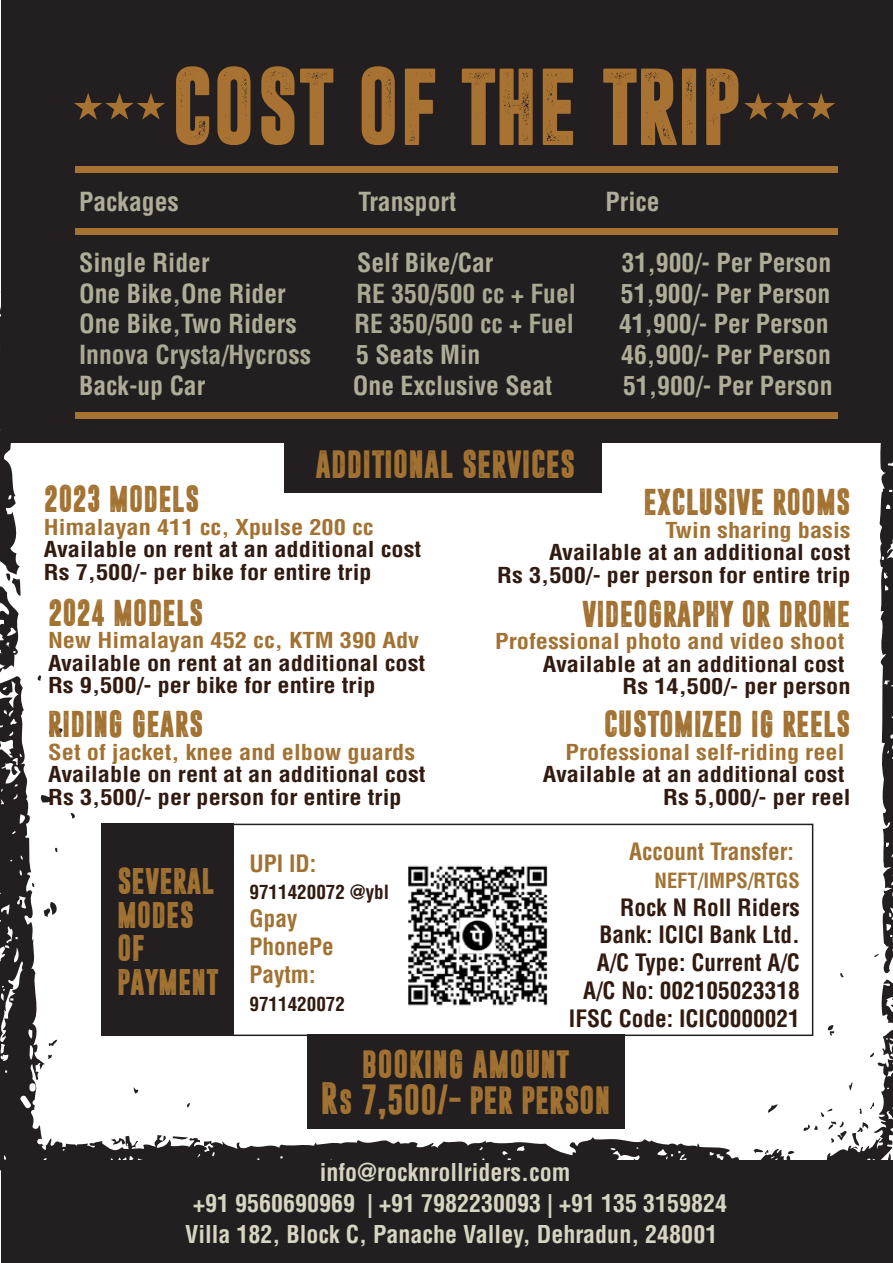
<style>
.page{position:relative;width:893px;height:1263px;background:#fff}
.page>*{position:absolute;margin:0;border:0;box-sizing:border-box;transform-origin:0 0}
.t1{font:96.45px "Dreamwalker";color:#a77232}
.t2{font:34.8px/35.8px "Dreamwalker";color:#a27232;text-align:center}
.t3{font:33px "Dreamwalker";color:#a27232}
.t4{font:32.7px/33.8px "Dreamwalker";color:#a17232}
.t5{font:700 condensed 25.65px "Helvetica LT Std";color:#afac97}
.t6{font:700 condensed 25.65px "Helvetica LT Std";color:#aaa792}
.t7{font:700 condensed 24px "Helvetica LT Std";color:#d7d4c2}
.t8{font:700 condensed 23.4px/27.9px "Helvetica LT Std";color:#311a10;text-align:right}
.t9{font:700 condensed 23.4px/27.9px "Helvetica LT Std";color:#a17232}
.t10{font:700 condensed 21.45px/22.5px "Helvetica LT Std";color:#311a10;scale:1.14 1}
.t11{font:700 condensed 21.45px "Helvetica LT Std";color:#a27232;scale:1.14 1}
.t12{font:700 condensed 20.4px "Helvetica LT Std";color:#a17232}
.t13{font:700 condensed 19.05px "Helvetica LT Std";color:#311a10}
.s1{font-size:30.45px}
.s2{font-family:"Gobold";font-weight:700;font-size:30.45px}
</style>
<div class="page">
<div style="left:2px;top:0;width:891px;height:442px;background:#231f20"></div>
<div style="left:75px;top:228px;width:762px;height:6px;background:#a77232"></div>
<div style="left:75px;top:413px;width:762px;height:6px;background:#a77232"></div>
<div style="left:75px;top:166px;width:762px;height:6px;background:#a77232"></div>
<svg style="left:74px;top:93px;width:91px;height:27px"></svg>
<div style="left:1px;top:1160px;width:892px;height:103px;background:#231f20"></div>
<svg style="left:0;top:211px;width:29px;height:462px"></svg>
<svg style="left:0;top:676px;width:744px;height:495px"></svg>
<svg style="left:172px;top:1136px;width:16px;height:6px"></svg>
<svg style="left:32px;top:883px;width:3px;height:4px"></svg>
<svg style="left:186px;top:1102px;width:4px;height:5px"></svg>
<svg style="left:36px;top:675px;width:7px;height:6px"></svg>
<svg style="left:55px;top:847px;width:3px;height:5px"></svg>
<svg style="left:49px;top:727px;width:14px;height:9px"></svg>
<svg style="left:43px;top:902px;width:16px;height:15px"></svg>
<svg style="left:134px;top:1087px;width:5px;height:7px"></svg>
<svg style="left:110px;top:1136px;width:21px;height:12px"></svg>
<svg style="left:458px;top:1163px;width:10px;height:4px"></svg>
<svg style="left:190px;top:1161px;width:6px;height:6px"></svg>
<svg style="left:49px;top:1146px;width:7px;height:6px"></svg>
<svg style="left:370px;top:1142px;width:6px;height:6px"></svg>
<svg style="left:26px;top:1130px;width:5px;height:9px"></svg>
<svg style="left:1px;top:1001px;width:3px;height:7px"></svg>
<svg style="left:9px;top:971px;width:5px;height:6px"></svg>
<svg style="left:10px;top:953px;width:6px;height:6px"></svg>
<svg style="left:20px;top:918px;width:6px;height:7px"></svg>
<svg style="left:8px;top:754px;width:2px;height:10px"></svg>
<svg style="left:744px;top:93px;width:149px;height:1067px"></svg>
<div style="left:285px;top:432px;width:317px;height:61px;background:#231f20"></div>
<div style="left:308px;top:1035px;width:317px;height:94px;background:#231f20"></div>
<div style="left:101px;top:824px;width:132px;height:212px;background:#231f20"></div>
<svg style="left:233px;top:824px;width:580px;height:212px"></svg>
<img style="left:395px;top:855px;width:163px;height:160px">
<h1 class="t1" style="left:172px;top:54px;width:570px">cost of the trip</h1>
<p class="t5" style="left:79px;top:185px;width:101px">Packages</p>
<p class="t5" style="left:358px;top:185px;width:99px">Transport</p>
<p class="t5" style="left:606px;top:185px;width:56px">Price</p>
<p class="t5" style="left:79px;top:247px;width:132px">Single Rider</p>
<p class="t5" style="left:357px;top:247px;width:138px">Self Bike/Car</p>
<p class="t5" style="left:622px;top:247px;width:211px">31,900/- Per Person</p>
<p class="t5" style="left:79px;top:277px;width:208px">One Bike,One Rider</p>
<p class="t6" style="left:356px;top:277px;width:221px">RE 350/500 cc + Fuel</p>
<p class="t5" style="left:621px;top:277px;width:211px">51,900/- Per Person</p>
<p class="t5" style="left:79px;top:308px;width:219px">One Bike,Two Riders</p>
<p class="t6" style="left:355px;top:308px;width:221px">RE 350/500 cc + Fuel</p>
<p class="t5" style="left:619px;top:308px;width:211px">41,900/- Per Person</p>
<p class="t6" style="left:79px;top:338px;width:234px">Innova Crysta/Hycross</p>
<p class="t5" style="left:356px;top:338px;width:126px">5 Seats Min</p>
<p class="t5" style="left:621px;top:338px;width:211px">46,900/- Per Person</p>
<p class="t5" style="left:79px;top:369px;width:128px">Back-up Car</p>
<p class="t5" style="left:353px;top:369px;width:201px">One Exclusive Seat</p>
<p class="t5" style="left:623px;top:369px;width:211px">51,900/- Per Person</p>
<h2 class="t2" style="left:316px;top:446px;width:261px">additional services</h2>
<h3 class="t3" style="left:44px;top:481px;width:157px">2023 models</h3>
<p class="t11" style="left:44px;top:513px;width:291px">Himalayan 411 cc, Xpulse 200 cc</p>
<p class="t10" style="left:44px;top:538px;width:333px">Available on rent at an additional cost<br>Rs 7,500/- per bike for entire trip</p>
<h3 class="t3" style="left:48px;top:594px;width:157px">2024 models</h3>
<p class="t11" style="left:48px;top:627px;width:327px">New Himalayan 452 cc, KTM 390 Adv</p>
<p class="t10" style="left:48px;top:651px;width:333px">Available on rent at an additional cost<br>Rs 9,500/- per bike for entire trip</p>
<h3 class="t3" style="left:48px;top:706px;width:157px">riding gears</h3>
<p class="t11" style="left:48px;top:738px;width:323px">Set of jacket, knee and elbow guards</p>
<p class="t10" style="left:48px;top:763px;width:333px">Available on rent at an additional cost<br>Rs 3,500/- per person for entire trip</p>
<h3 class="t4" style="left:117px;top:864px;width:102px">several modes of payment</h3>
<p class="t9" style="left:249px;top:849px;width:68px">UPI ID:</p>
<p class="t13" style="left:249px;top:880px;width:141px">9711420072 @ybl</p>
<p class="t9" style="left:249px;top:905px;width:86px">Gpay<br>PhonePe<br>Paytm:</p>
<p class="t13" style="left:249px;top:992px;width:97px">9711420072</p>
<h3 class="t3" style="left:644px;top:484px;width:208px">exclusive rooms</h3>
<p class="t11" style="left:666px;top:517px;width:164px">Twin sharing basis</p>
<p class="t10" style="left:497px;top:541px;width:311px;text-align:right">Available at an additional cost<br>Rs 3,500/- per person for entire trip</p>
<h3 class="t3" style="left:582px;top:596px;width:270px">videography or drone</h3>
<p class="t11" style="left:495px;top:628px;width:308px">Professional photo and video shoot</p>
<p class="t10" style="left:543px;top:652px;width:271px;text-align:right">Available at an additional cost<br>Rs 14,500/- per person</p>
<h3 class="t3" style="left:604px;top:706px;width:248px">customized ig reels</h3>
<p class="t11" style="left:566px;top:739px;width:246px">Professional self-riding reel</p>
<p class="t10" style="left:543px;top:763px;width:271px;text-align:right">Available at an additional cost<br>Rs 5,000/- per reel</p>
<p class="t9" style="left:629px;top:837px;width:166px">Account Transfer:</p>
<p class="t12" style="left:654px;top:867px;width:147px">NEFT/IMPS/RTGS</p>
<p class="t8" style="left:569px;top:893px;width:232px">Rock N Roll Riders<br>Bank: ICICI Bank Ltd.<br>A/C Type: Current A/C<br>A/C No: 002105023318<br>IFSC Code: ICIC0000021</p>
<h2 class="t2" style="left:321px;top:1046px;width:292px">booking amount<br>R<span class="s1">s</span> <span class="s2">7,500/-</span> per person</h2>
<p class="t7" style="left:320px;top:1158px;width:252px">info@rocknrollriders.com</p>
<p class="t7" style="left:193px;top:1188px;width:535px">+91 9560690969 | +91 7982230093 | +91 135 3159824</p>
<p class="t7" style="left:185px;top:1219px;width:534px">Villa 182, Block C, Panache Valley, Dehradun, 248001</p>
</div>
